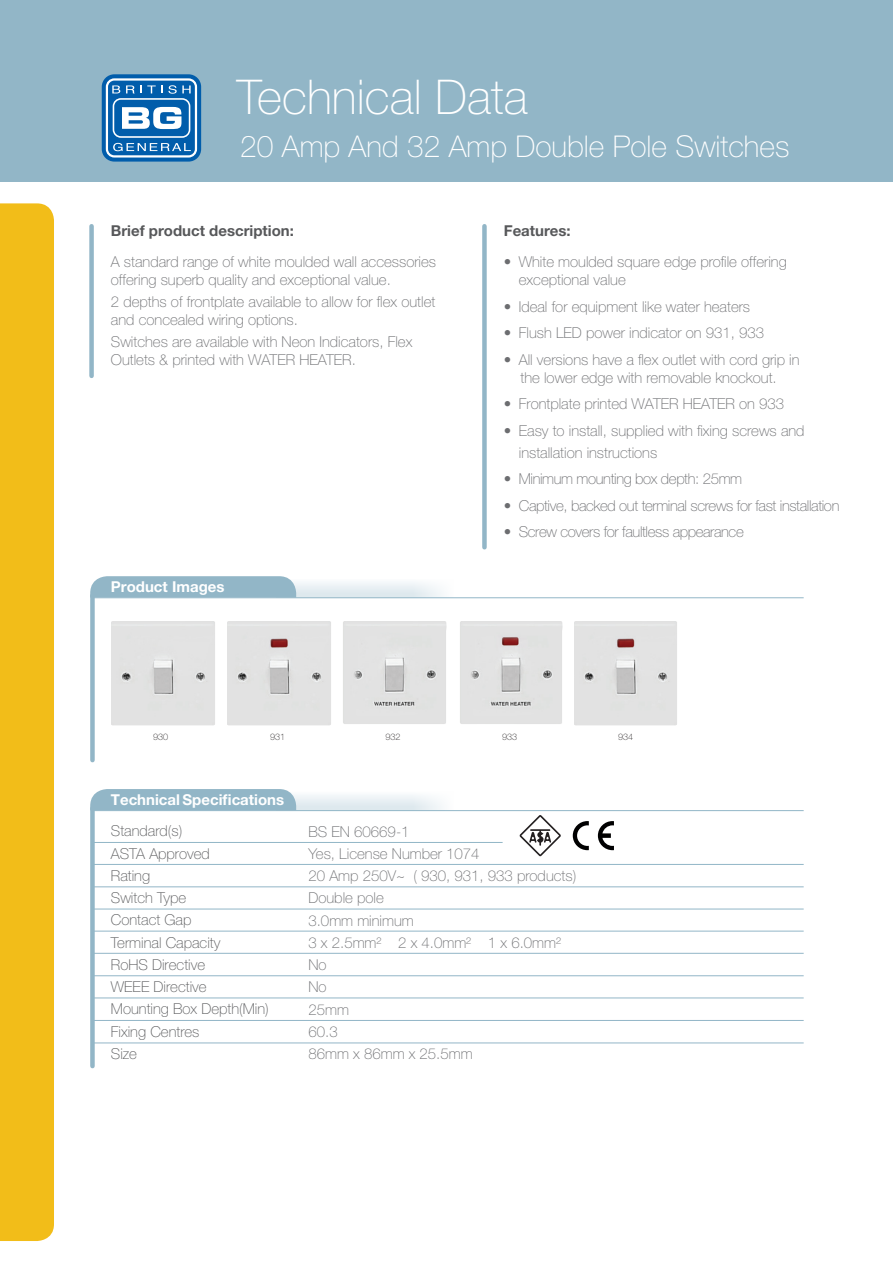
<style>
.page{position:relative;width:893px;height:1263px;background:#fff}
.page>*{position:absolute;margin:0;border:0;box-sizing:border-box;transform-origin:0 0}
.t1{font:100 48px "Helvetica Neue";color:#fff}
.t2{font:100 30px "Helvetica Neue";color:#fff}
.t3{font:100 15px/22.2px "Helvetica Neue";color:#6c6d70}
.t4{font:100 15px/22.2px "Helvetica Neue";color:#57585a}
.t5{font:100 15px "Helvetica Neue";letter-spacing:-.025em;color:#6c6d70}
.t6{font:700 15px "Helvetica Neue";color:#fff}
.t7{font:700 15px "Helvetica Neue";color:#57585a}
.t8{font:100 9px "Helvetica Neue";color:#231f20}
</style>
<div class="page">
<div style="left:0;top:0;width:893px;height:181px;background:#92b6c7"></div>
<div style="left:102px;top:74px;width:99px;height:88px;background:linear-gradient(to right,#025eab,#035eab);border-radius:13px"></div>
<svg style="left:106px;top:78px;width:91px;height:80px"></svg>
<div style="left:482px;top:226px;width:5px;height:321px;background:#92b6c7"></div>
<div style="left:89px;top:226px;width:5px;height:150px;background:#92b6c7"></div>
<div style="left:0;top:203px;width:54px;height:1038px;background:#f2bd19"></div>
<hr style="left:92px;top:842px;width:411px;height:1px;background:#92b6c7">
<hr style="left:92px;top:886px;width:712px;height:1px;background:#92b6c7">
<hr style="left:92px;top:931px;width:712px;height:1px;background:#92b6c7">
<hr style="left:92px;top:975px;width:712px;height:1px;background:#92b6c7">
<hr style="left:92px;top:1020px;width:712px;height:1px;background:#92b6c7">
<hr style="left:92px;top:1043px;width:712px;height:1px;background:#92b6c7">
<hr style="left:92px;top:864px;width:712px;height:1px;background:#92b6c7">
<hr style="left:92px;top:909px;width:712px;height:1px;background:#92b6c7">
<hr style="left:92px;top:953px;width:712px;height:1px;background:#92b6c7">
<hr style="left:92px;top:998px;width:712px;height:1px;background:#92b6c7">
<svg style="left:296px;top:795px;width:146px;height:15px"></svg>
<div style="left:90px;top:789px;width:206px;height:21px;background:#92b6c7"></div>
<div style="left:90px;top:808px;width:5px;height:258px;background:#92b6c7"></div>
<hr style="left:92px;top:810px;width:712px;height:1px;background:#92b6c7">
<svg style="left:296px;top:582px;width:146px;height:15px"></svg>
<svg style="left:90px;top:576px;width:206px;height:21px"></svg>
<div style="left:90px;top:595px;width:5px;height:165px;background:#92b6c7"></div>
<hr style="left:92px;top:597px;width:712px;height:1px;background:#92b6c7">
<img style="left:111px;top:622px;width:104px;height:104px">
<img style="left:227px;top:622px;width:104px;height:104px">
<img style="left:460px;top:622px;width:103px;height:102px">
<img style="left:343px;top:622px;width:103px;height:102px">
<img style="left:574px;top:622px;width:103px;height:103px">
<svg style="left:519px;top:815px;width:42px;height:41px"></svg>
<svg style="left:573px;top:821px;width:16px;height:29px"></svg>
<svg style="left:598px;top:821px;width:16px;height:29px"></svg>
<h1 class="t1" style="left:237px;top:70px;width:292px">Technical Data</h1>
<h2 class="t2" style="left:240px;top:129px;width:551px">20 Amp And 32 Amp Double Pole Switches</h2>
<p class="t7" style="left:111px;top:221px;width:185px">Brief product description:</p>
<p class="t7" style="left:504px;top:221px;width:68px">Features:</p>
<p class="t3" style="left:111px;top:252px;width:327px;line-height:18px">A standard range of white moulded wall accessories offering superb quality and exceptional value.</p>
<p class="t3" style="left:111px;top:293px;width:326px;line-height:18px">2 depths of frontplate available to allow for flex outlet and concealed wiring options.</p>
<p class="t3" style="left:111px;top:333px;width:303px;line-height:18px">Switches are available with Neon Indicators, Flex<br>Outlets &amp; printed with WATER HEATER.</p>
<p class="t3" style="left:519px;top:253px;width:269px;line-height:18px;text-indent:-15px">• White moulded square edge profile offering exceptional value</p>
<p class="t3" style="left:504px;top:295px;width:248px">• Ideal for equipment like water heaters</p>
<p class="t3" style="left:504px;top:322px;width:262px">• Flush LED power indicator on 931, 933</p>
<p class="t3" style="left:504px;top:350px;width:297px;line-height:18px;text-align:center">• All versions have a flex outlet with cord grip in the lower edge with removable knockout.</p>
<p class="t3" style="left:504px;top:393px;width:282px">• Frontplate printed WATER HEATER on 933</p>
<p class="t3" style="left:519px;top:419px;width:287px;text-indent:-15px">• Easy to install, supplied with fixing screws and installation instructions</p>
<p class="t5" style="left:504px;top:471px;width:240px">• Minimum mounting box depth: 25mm</p>
<p class="t5" style="left:504px;top:497px;width:337px">• Captive, backed out terminal screws for fast installation</p>
<p class="t5" style="left:504px;top:524px;width:241px">• Screw covers for faultless appearance</p>
<p class="t6" style="left:111px;top:578px;width:115px">Product Images</p>
<p class="t8" style="left:153px;top:732px;width:17px">930</p>
<p class="t8" style="left:270px;top:732px;width:17px">931</p>
<p class="t8" style="left:385px;top:732px;width:17px">932</p>
<p class="t8" style="left:502px;top:732px;width:17px">933</p>
<p class="t8" style="left:618px;top:732px;width:17px">934</p>
<p class="t6" style="left:111px;top:790px;width:175px">Technical Specifications</p>
<p class="t4" style="left:111px;top:820px;width:159px">Standard(s)<br>ASTA Approved<br>Rating<br>Switch Type<br>Contact Gap<br>Terminal Capacity<br>RoHS Directive<br>WEEE Directive<br>Mounting Box Depth(Min)<br>Fixing Centres<br>Size</p>
<p class="t3" style="left:308px;top:820px;width:269px">BS EN 60669-1<br>Yes, License Number 1074<br>20 Amp 250V~ ( 930, 931, 933 products)<br>Double pole<br>3.0mm minimum<br>3 x 2.5mm² 2 x 4.0mm² 1 x 6.0mm²<br>No<br>No<br>25mm<br>60.3<br>86mm x 86mm x 25.5mm</p>
</div>
